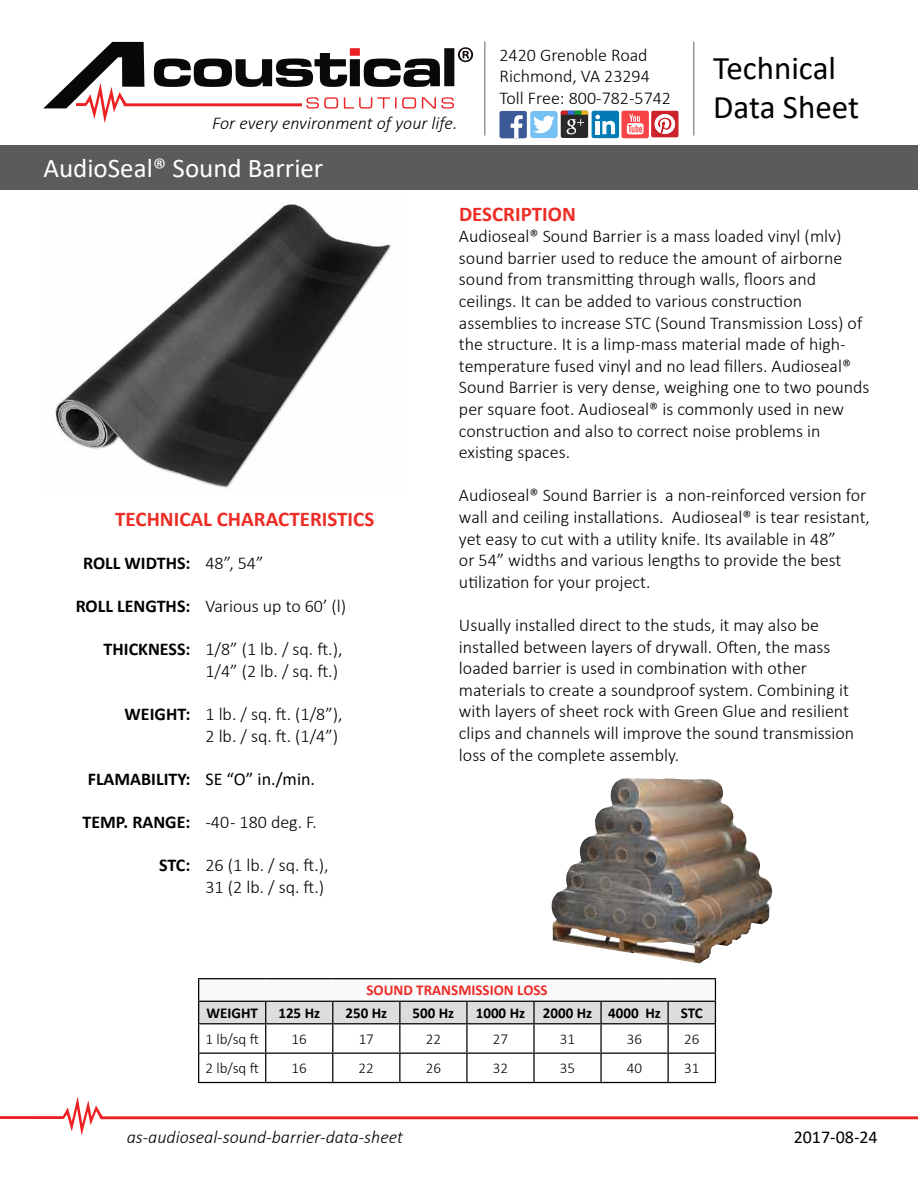
<style>
.page{position:relative;width:918px;height:1188px;background:#fff}
.page>*{position:absolute;margin:0;border:0;box-sizing:border-box;transform-origin:0 0}
.t1{font:33px/39.6px "Calibri";color:#000}
.t2{font:27px "Calibri";color:#fff}
.t3{font:700 21px "Calibri";color:#ed2c26}
.t4{font:300 18px/21.6px "Calibri";color:#000}
.t5{font:italic 300 18px "Calibri";color:#000}
.t6{font:18px "Calibri";color:#000}
.t7{font:700 18px "Calibri";color:#000}
.t8{font:300 15px "Calibri";color:#000}
.t9{font:700 15px "Calibri";color:#000}
.t10{font:700 15px "Calibri";color:#ed2c26}
.s1{font-weight:300}
.s2{font-weight:700}
</style>
<div class="page">
<div style="left:0;top:145px;width:918px;height:45px;background:#5a5b5d"></div>
<hr style="left:484px;top:42px;width:2px;height:93px;background:#939598">
<hr style="left:693px;top:42px;width:1px;height:93px;background:#939598">
<svg style="left:651px;top:111px;width:28px;height:26px"></svg>
<div style="left:500px;top:111px;width:27px;height:27px;background:#3c5a98;border-radius:2px"></div>
<svg style="left:511px;top:115px;width:12px;height:24px"></svg>
<div style="left:592px;top:111px;width:27px;height:27px;background:#017bb5;border-radius:2px"></div>
<svg style="left:595px;top:115px;width:20px;height:19px"></svg>
<svg style="left:530px;top:111px;width:58px;height:27px"></svg>
<div style="left:621px;top:111px;width:28px;height:27px;background:#f64346;border-radius:2px"></div>
<svg style="left:627px;top:114px;width:17px;height:20px"></svg>
<svg style="left:43px;top:42px;width:430px;height:81px"></svg>
<svg style="left:0;top:1097px;width:918px;height:38px"></svg>
<hr style="left:198px;top:978px;width:68px;height:1px;background:#000">
<hr style="left:266px;top:978px;width:67px;height:1px;background:#000">
<hr style="left:333px;top:978px;width:67px;height:1px;background:#000">
<hr style="left:400px;top:978px;width:67px;height:1px;background:#000">
<hr style="left:467px;top:978px;width:67px;height:1px;background:#000">
<hr style="left:534px;top:978px;width:67px;height:1px;background:#000">
<hr style="left:601px;top:978px;width:67px;height:1px;background:#000">
<hr style="left:668px;top:978px;width:48px;height:1px;background:#000">
<svg style="left:198px;top:979px;width:518px;height:103px"></svg>
<hr style="left:198px;top:1082px;width:68px;height:1px;background:#000">
<hr style="left:266px;top:1082px;width:67px;height:1px;background:#000">
<hr style="left:333px;top:1082px;width:67px;height:1px;background:#000">
<hr style="left:400px;top:1082px;width:67px;height:1px;background:#000">
<hr style="left:467px;top:1082px;width:67px;height:1px;background:#000">
<hr style="left:534px;top:1082px;width:67px;height:1px;background:#000">
<hr style="left:601px;top:1082px;width:67px;height:1px;background:#000">
<hr style="left:668px;top:1082px;width:48px;height:1px;background:#000">
<img style="left:55px;top:203px;width:336px;height:285px">
<img style="left:551px;top:778px;width:175px;height:185px">
<p class="t5" style="left:212px;top:112px;width:247px">For every environment of your life.</p>
<h2 class="t2" style="left:44px;top:150px;width:281px">AudioSeal® Sound Barrier</h2>
<p class="t4" style="left:500px;top:44px;width:173px">2420 Grenoble Road<br>Richmond, VA 23294<br>Toll Free: 800-782-5742</p>
<h1 class="t1" style="left:713px;top:47px;width:147px">Technical<br>Data Sheet</h1>
<p class="t3" style="left:115px;top:504px;width:261px">TECHNICAL CHARACTERISTICS</p>
<p class="t7" style="left:83px;top:550px;width:182px">ROLL WIDTHS: <span class="s1">48”, 54”</span></p>
<p class="t4" style="left:76px;top:595px;width:272px"><span class="s2">ROLL LENGTHS:</span> Various up to 60’ (l)</p>
<p class="t4" style="left:104px;top:638px;width:240px;text-align:right"><span class="s2">THICKNESS:</span> 1/8” (1 lb. / sq. ft.),<br>1/4” (2 lb. / sq. ft.)</p>
<p class="t4" style="left:125px;top:703px;width:219px;text-align:right"><span class="s2">WEIGHT:</span> 1 lb. / sq. ft. (1/8”),<br>2 lb. / sq. ft. (1/4”)</p>
<p class="t6" style="left:88px;top:766px;width:229px"><span class="s2">FLAMABILITY:</span> SE “O” in./min.</p>
<p class="t4" style="left:82px;top:811px;width:236px"><span class="s2">TEMP. RANGE:</span> -40 - 180 deg. F.</p>
<p class="t4" style="left:159px;top:854px;width:171px;text-align:right"><span class="s2">STC:</span> 26 (1 lb. / sq. ft.),<br>31 (2 lb. / sq. ft.)</p>
<p class="t3" style="left:459px;top:199px;width:118px">DESCRIPTION</p>
<p class="t4" style="left:459px;top:225px;width:412px">Audioseal® Sound Barrier is a mass loaded vinyl (mlv) sound barrier used to reduce the amount of airborne sound from transmitting through walls, floors and ceilings. It can be added to various construction assemblies to increase STC (Sound Transmission Loss) of the structure. It is a limp-mass material made of high&shy;temperature fused vinyl and no lead fillers. Audioseal® Sound Barrier is very dense, weighing one to two pounds per square foot. Audioseal® is commonly used in new construction and also to correct noise problems in existing spaces.</p>
<p class="t4" style="left:459px;top:484px;width:413px">Audioseal® Sound Barrier is a non-reinforced version for wall and ceiling installations. Audioseal® is tear resistant, yet easy to cut with a utility knife. Its available in 48”<br>or 54” widths and various lengths to provide the best utilization for your project.</p>
<p class="t4" style="left:459px;top:614px;width:397px">Usually installed direct to the studs, it may also be installed between layers of drywall. Often, the mass loaded barrier is used in combination with other materials to create a soundproof system. Combining it with layers of sheet rock with Green Glue and resilient clips and channels will improve the sound transmission loss of the complete assembly.</p>
<p class="t10" style="left:366px;top:979px;width:183px">SOUND TRANSMISSION LOSS</p>
<p class="t9" style="left:206px;top:1002px;width:53px">WEIGHT</p>
<p class="t9" style="left:278px;top:1002px;width:43px">125 Hz</p>
<p class="t9" style="left:345px;top:1002px;width:43px">250 Hz</p>
<p class="t9" style="left:413px;top:1002px;width:43px">500 Hz</p>
<p class="t9" style="left:476px;top:1002px;width:187px">1000 Hz 2000 Hz 4000 Hz</p>
<p class="t9" style="left:681px;top:1002px;width:24px">STC</p>
<p class="t8" style="left:205px;top:1030px;width:55px">1 lb/sq ft</p>
<p class="t8" style="left:292px;top:1030px;width:17px">16</p>
<p class="t8" style="left:359px;top:1030px;width:17px">17</p>
<p class="t8" style="left:426px;top:1030px;width:17px">22</p>
<p class="t8" style="left:493px;top:1030px;width:17px">27</p>
<p class="t8" style="left:560px;top:1030px;width:17px">31</p>
<p class="t8" style="left:627px;top:1030px;width:17px">36</p>
<p class="t8" style="left:684px;top:1030px;width:17px">26</p>
<p class="t8" style="left:205px;top:1059px;width:55px">2 lb/sq ft</p>
<p class="t8" style="left:292px;top:1059px;width:17px">16</p>
<p class="t8" style="left:359px;top:1059px;width:17px">22</p>
<p class="t8" style="left:426px;top:1059px;width:17px">26</p>
<p class="t8" style="left:493px;top:1059px;width:17px">32</p>
<p class="t8" style="left:560px;top:1059px;width:17px">35</p>
<p class="t8" style="left:627px;top:1059px;width:17px">40</p>
<p class="t8" style="left:684px;top:1059px;width:17px">31</p>
<p class="t5" style="left:127px;top:1126px;width:278px">as-audioseal-sound-barrier-data-sheet</p>
<p class="t6" style="left:794px;top:1125px;width:86px">2017-08-24</p>
</div>
